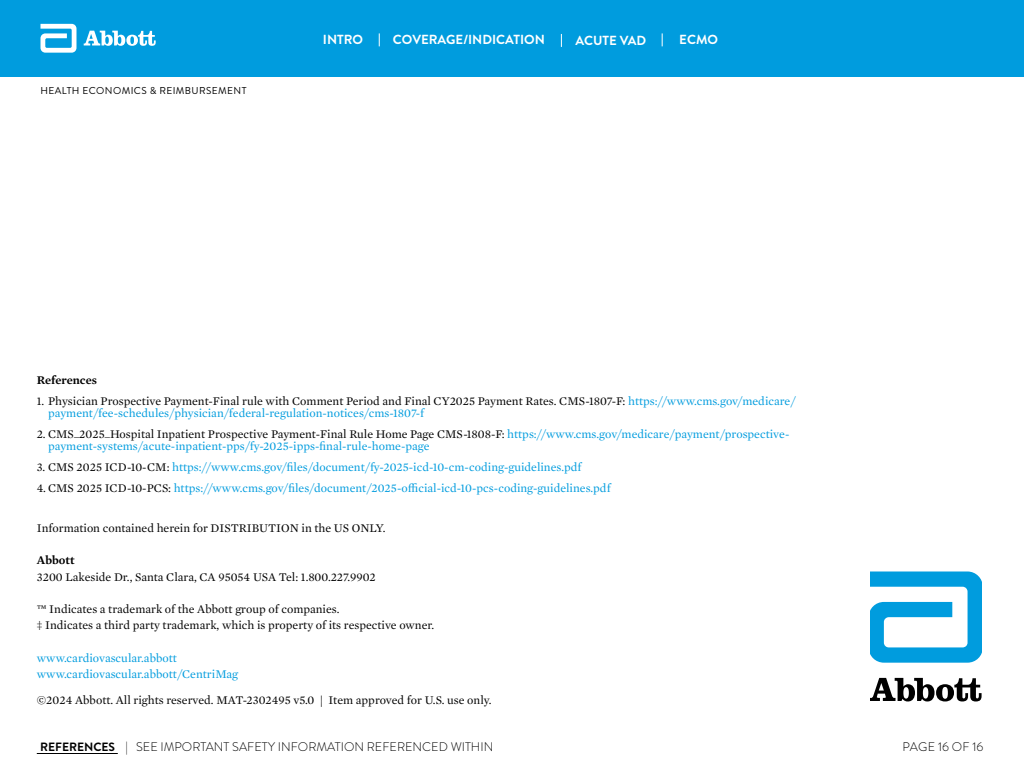
<style>
.page{position:relative;width:1024px;height:768px;background:#fff}
.page>*{position:absolute;margin:0;border:0;box-sizing:border-box;transform-origin:0 0}
.t1{font:700 13.15px "Brandon Grotesque";color:#fff}
.t2{font:300 12.5px "Brandon Grotesque";color:#000}
.t3{font:12px/12px "Mercury Text G1";color:#009cde}
.t4{font:12px/16.2px "Mercury Text G1";color:#000}
.t5{font:600 12px "Mercury Text G1";color:#000}
.t6{font:700 12px "Brandon Grotesque";color:#000}
.t7{font:10px "Brandon Grotesque";letter-spacing:.04em;color:#000}
.s1{color:#000}
</style>
<div class="page">
<div style="left:0;top:0;width:1024px;height:76px;background:#009cde"></div>
<svg style="left:41px;top:24px;width:36px;height:29px"></svg>
<svg style="left:84px;top:31px;width:72px;height:15px"></svg>
<svg style="left:379px;top:33px;width:1px;height:13px"></svg>
<svg style="left:561px;top:34px;width:1px;height:13px"></svg>
<svg style="left:662px;top:33px;width:1px;height:13px"></svg>
<hr style="left:37px;top:753px;width:81px;height:1px;background:#000">
<svg style="left:870px;top:572px;width:111px;height:91px"></svg>
<svg style="left:870px;top:678px;width:111px;height:24px"></svg>
<p class="t7" style="left:40px;top:83px;width:208px">HEALTH ECONOMICS &amp; REIMBURSEMENT</p>
<p class="t1" style="left:323px;top:30px;width:42px">INTRO</p>
<p class="t1" style="left:393px;top:30px;width:153px">COVERAGE/INDICATION</p>
<p class="t1" style="left:575px;top:31px;width:72px">ACUTE VAD</p>
<p class="t1" style="left:679px;top:30px;width:40px">ECMO</p>
<p class="t5" style="left:37px;top:371px;width:62px">References</p>
<p class="t3" style="left:48px;top:394px;width:749px;text-indent:-11px"><span class="s1">1. Physician Prospective Payment-Final rule with Comment Period and Final CY2025 Payment Rates. CMS-1807-F:</span> https://www.cms.gov/medicare/ payment/fee-schedules/physician/federal-regulation-notices/cms-1807-f</p>
<p class="t3" style="left:48px;top:427px;width:743px;text-indent:-11px"><span class="s1">2. CMS_2025_Hospital Inpatient Prospective Payment-Final Rule Home Page CMS-1808-F:</span> https://www.cms.gov/medicare/payment/prospective&shy;payment-systems/acute-inpatient-pps/fy-2025-ipps-final-rule-home-page</p>
<p class="t3" style="left:37px;top:460px;width:546px"><span class="s1">3. CMS 2025 ICD-10-CM:</span> https://www.cms.gov/files/document/fy-2025-icd-10-cm-coding-guidelines.pdf</p>
<p class="t3" style="left:37px;top:481px;width:575px"><span class="s1">4. CMS 2025 ICD-10-PCS:</span> https://www.cms.gov/files/document/2025-official-icd-10-pcs-coding-guidelines.pdf</p>
<p class="t4" style="left:37px;top:519px;width:350px">Information contained herein for DISTRIBUTION in the US ONLY.</p>
<p class="t5" style="left:37px;top:551px;width:39px">Abbott</p>
<p class="t4" style="left:37px;top:568px;width:341px">3200 Lakeside Dr., Santa Clara, CA 95054 USA Tel: 1.800.227.9902</p>
<p class="t4" style="left:37px;top:600px;width:399px">™ Indicates a trademark of the Abbott group of companies.<br>‡ Indicates a third party trademark, which is property of its respective owner.</p>
<p class="t3" style="left:37px;top:649px;width:203px;line-height:16.2px">www.cardiovascular.abbott www.cardiovascular.abbott/CentriMag</p>
<p class="t4" style="left:37px;top:692px;width:456px">©2024 Abbott. All rights reserved. MAT-2302495 v5.0 | Item approved for U.S. use only.</p>
<p class="t6" style="left:40px;top:738px;width:76px">REFERENCES</p>
<p class="t2" style="left:126px;top:738px;width:369px">| SEE IMPORTANT SAFETY INFORMATION REFERENCED WITHIN</p>
<p class="t2" style="left:903px;top:738px;width:82px">PAGE 16 OF 16</p>
</div>
